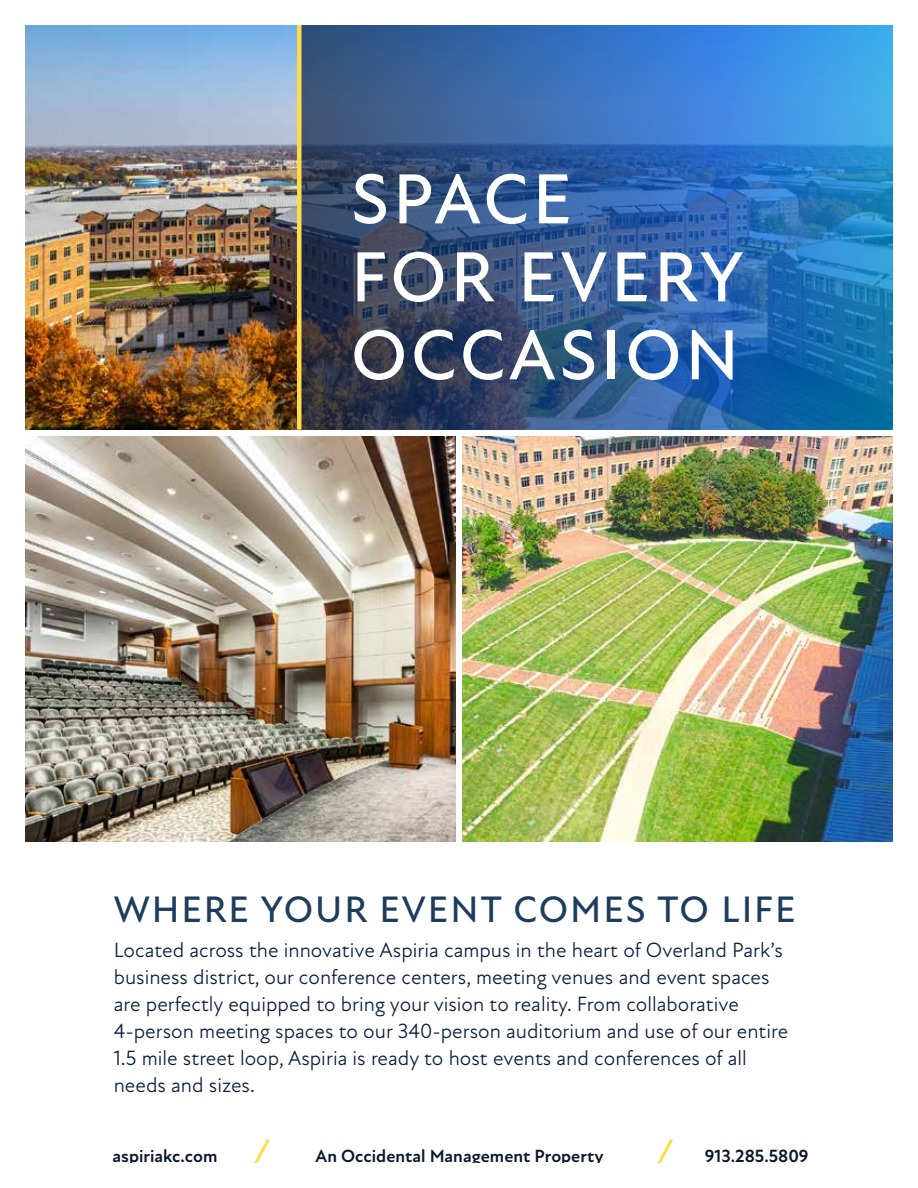
<style>
.page{position:relative;width:918px;height:1188px;background:#fff}
.page>*{position:absolute;margin:0;border:0;box-sizing:border-box;transform-origin:0 0}
.t1{font:500 72px/78px "New Atten";letter-spacing:.05em;color:#fff}
.t2{font:500 37.5px "New Atten";letter-spacing:.05em;color:#1e3d5c}
.t3{font:21px/27px "New Atten";color:#0b1e3f}
.t4{font:700 18px "New Atten";color:#0a172d}
</style>
<div class="page">
<img style="left:25px;top:25px;width:272px;height:405px">
<img style="left:302px;top:25px;width:591px;height:405px">
<img style="left:462px;top:436px;width:431px;height:405px">
<img style="left:25px;top:436px;width:431px;height:405px">
<div style="left:297px;top:25px;width:5px;height:405px;background:#fcdc4a"></div>
<svg style="left:254px;top:1139px;width:16px;height:24px"></svg>
<svg style="left:657px;top:1139px;width:16px;height:24px"></svg>
<h1 class="t1" style="left:351px;top:161px;width:394px">SPACE<br>FOR EVERY<br>OCCASION</h1>
<h2 class="t2" style="left:114px;top:887px;width:683px">WHERE YOUR EVENT COMES TO LIFE</h2>
<p class="t3" style="left:114px;top:937px;width:676px">Located across the innovative Aspiria campus in the heart of Overland Park’s business district, our conference centers, meeting venues and event spaces are perfectly equipped to bring your vision to reality. From collaborative 4-person meeting spaces to our 340-person auditorium and use of our entire 1.5 mile street loop, Aspiria is ready to host events and conferences of all needs and sizes.</p>
<p class="t4" style="left:113px;top:1145px;width:106px">aspiriakc.com</p>
<p class="t4" style="left:316px;top:1145px;width:289px">An Occidental Management Property</p>
<p class="t4" style="left:705px;top:1145px;width:105px">913.285.5809</p>
</div>
